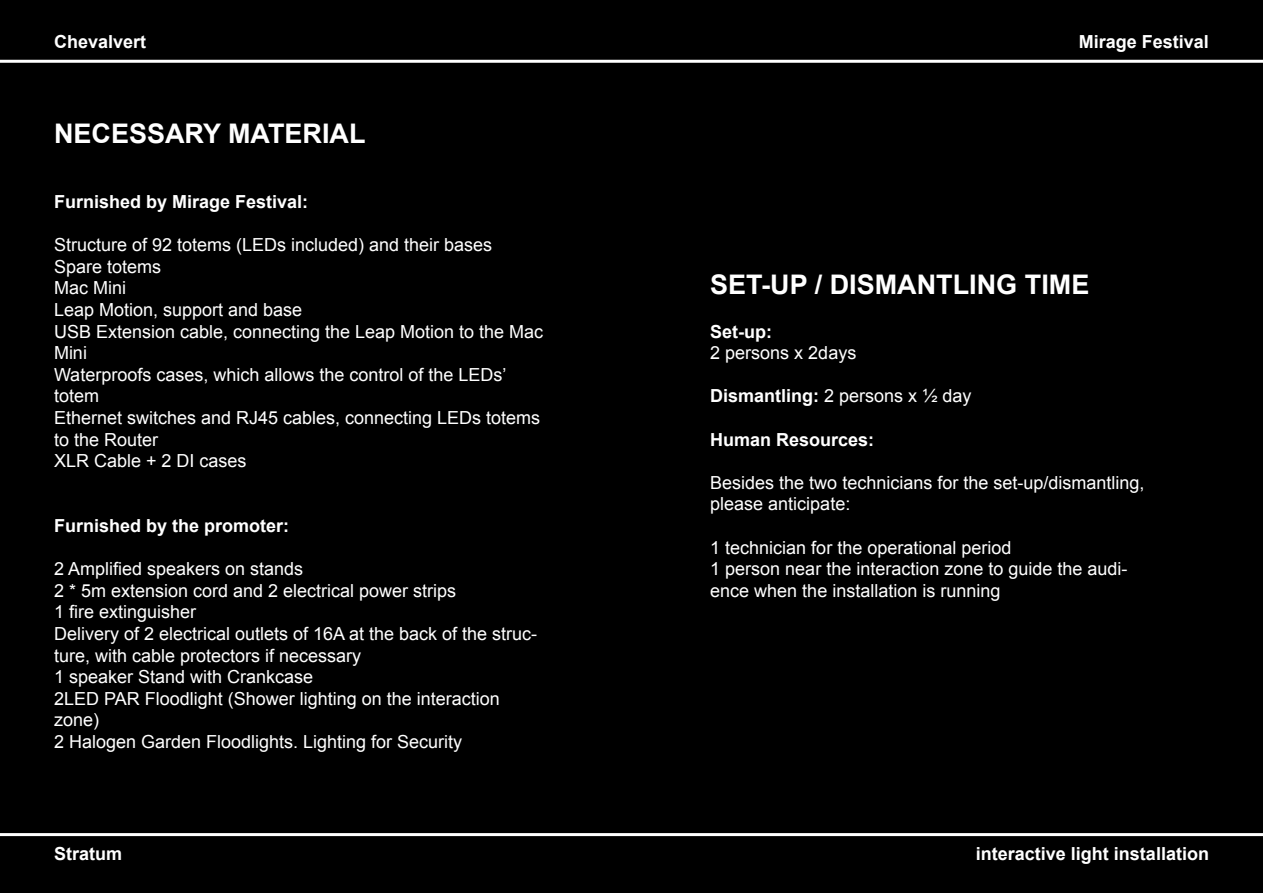
<style>
.page{position:relative;width:1263px;height:893px;background:#000}
.page>*{position:absolute;margin:0;border:0;box-sizing:border-box;transform-origin:0 0}
.t1{font:700 27px "Arial";color:#fff}
.t2{font:18px/21.6px "Arial";color:#fff}
.t3{font:700 18px "Arial";color:#fff}
.s1{font-weight:700}
</style>
<div class="page">
<hr style="left:0;top:60px;width:1263px;height:3px;background:#fff">
<hr style="left:0;top:833px;width:1263px;height:3px;background:#fff">
<p class="t3" style="left:54px;top:29px;width:94px">Chevalvert</p>
<p class="t3" style="left:1079px;top:29px;width:132px">Mirage Festival</p>
<p class="t1" style="left:54px;top:116px;width:313px">NECESSARY MATERIAL</p>
<p class="t3" style="left:54px;top:190px;width:256px">Furnished by Mirage Festival:</p>
<p class="t2" style="left:54px;top:234px;width:440px">Structure of 92 totems (LEDs included) and their bases</p>
<p class="t2" style="left:54px;top:256px;width:109px">Spare totems</p>
<p class="t2" style="left:54px;top:277px;width:73px">Mac Mini</p>
<p class="t2" style="left:54px;top:299px;width:250px">Leap Motion, support and base</p>
<p class="t2" style="left:54px;top:321px;width:491px">USB Extension cable, connecting the Leap Motion to the Mac<br>Mini</p>
<p class="t2" style="left:54px;top:364px;width:454px">Waterproofs cases, which allows the control of the LEDs’ totem</p>
<p class="t2" style="left:54px;top:407px;width:488px">Ethernet switches and RJ45 cables, connecting LEDs totems to the Router</p>
<p class="t2" style="left:54px;top:450px;width:194px">XLR Cable + 2 DI cases</p>
<p class="t3" style="left:54px;top:514px;width:237px">Furnished by the promoter:</p>
<p class="t2" style="left:54px;top:558px;width:251px">2 Amplified speakers on stands</p>
<p class="t2" style="left:54px;top:580px;width:404px">2 * 5m extension cord and 2 electrical power strips</p>
<p class="t2" style="left:54px;top:601px;width:144px">1 fire extinguisher</p>
<p class="t2" style="left:54px;top:623px;width:485px">Delivery of 2 electrical outlets of 16A at the back of the struc&shy;ture, with cable protectors if necessary</p>
<p class="t2" style="left:54px;top:666px;width:261px">1 speaker Stand with Crankcase</p>
<p class="t2" style="left:54px;top:688px;width:447px">2LED PAR Floodlight (Shower lighting on the interaction zone)</p>
<p class="t2" style="left:54px;top:731px;width:410px">2 Halogen Garden Floodlights. Lighting for Security</p>
<p class="t1" style="left:710px;top:267px;width:381px">SET-UP / DISMANTLING TIME</p>
<p class="t3" style="left:710px;top:319px;width:63px">Set-up:</p>
<p class="t2" style="left:710px;top:342px;width:148px">2 persons x 2days</p>
<p class="t2" style="left:710px;top:385px;width:263px"><span class="s1">Dismantling:</span> 2 persons x ½ day</p>
<p class="t3" style="left:710px;top:427px;width:166px">Human Resources:</p>
<p class="t2" style="left:710px;top:472px;width:436px">Besides the two technicians for the set-up/dismantling, please anticipate:</p>
<p class="t2" style="left:710px;top:537px;width:303px">1 technician for the operational period</p>
<p class="t2" style="left:710px;top:558px;width:419px">1 person near the interaction zone to guide the audi&shy;ence when the installation is running</p>
<p class="t3" style="left:54px;top:841px;width:70px">Stratum</p>
<p class="t3" style="left:976px;top:841px;width:235px">interactive light installation</p>
</div>
